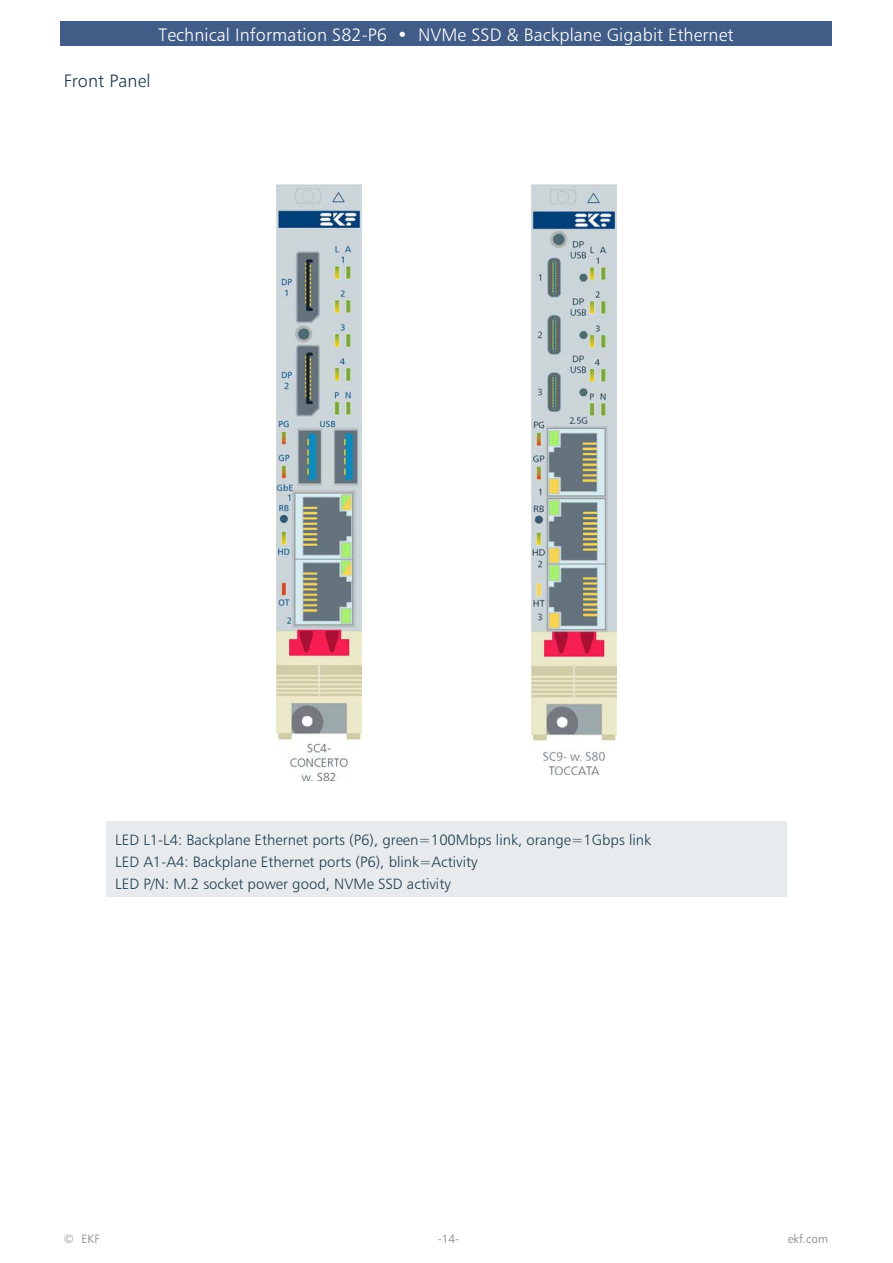
<style>
.page{position:relative;width:893px;height:1263px;background:#fff}
.page>*{position:absolute;margin:0;border:0;box-sizing:border-box;transform-origin:0 0}
.t1{font:18px "Humanist 777 BT Light B";letter-spacing:.005em;color:#fff}
.t2{font:18px "Humanist 777 BT Light B";letter-spacing:.005em;color:#1f3d4f}
.t3{font:15px/22.4px "Humanist 777 BT Light B";color:#1f3d4f}
.t4{font:12px "Humanist 777 BT Light B";color:#808080}
</style>
<div class="page">
<div style="left:61px;top:21px;width:771px;height:24px;background:#405c87"></div>
<div style="left:106px;top:821px;width:680px;height:76px;background:#e8ebed"></div>
<img style="left:276px;top:184px;width:85px;height:596px">
<img style="left:531px;top:184px;width:86px;height:590px">
<p class="t1" style="left:159px;top:28px;width:576px">Technical Information S82-P6 • NVMe SSD &amp; Backplane Gigabit Ethernet</p>
<p class="t2" style="left:64px;top:74px;width:88px">Front Panel</p>
<p class="t3" style="left:115px;top:829px;width:537px">LED L1-L4: Backplane Ethernet ports (P6), green=100Mbps link, orange=1Gbps link<br>LED A1-A4: Backplane Ethernet ports (P6), blink=Activity<br>LED P/N: M.2 socket power good, NVMe SSD activity</p>
<p class="t4" style="left:64px;top:1234px;width:38px">© EKF</p>
<p class="t4" style="left:438px;top:1234px;width:23px">-14-</p>
<p class="t4" style="left:788px;top:1234px;width:42px">ekf.com</p>
</div>
